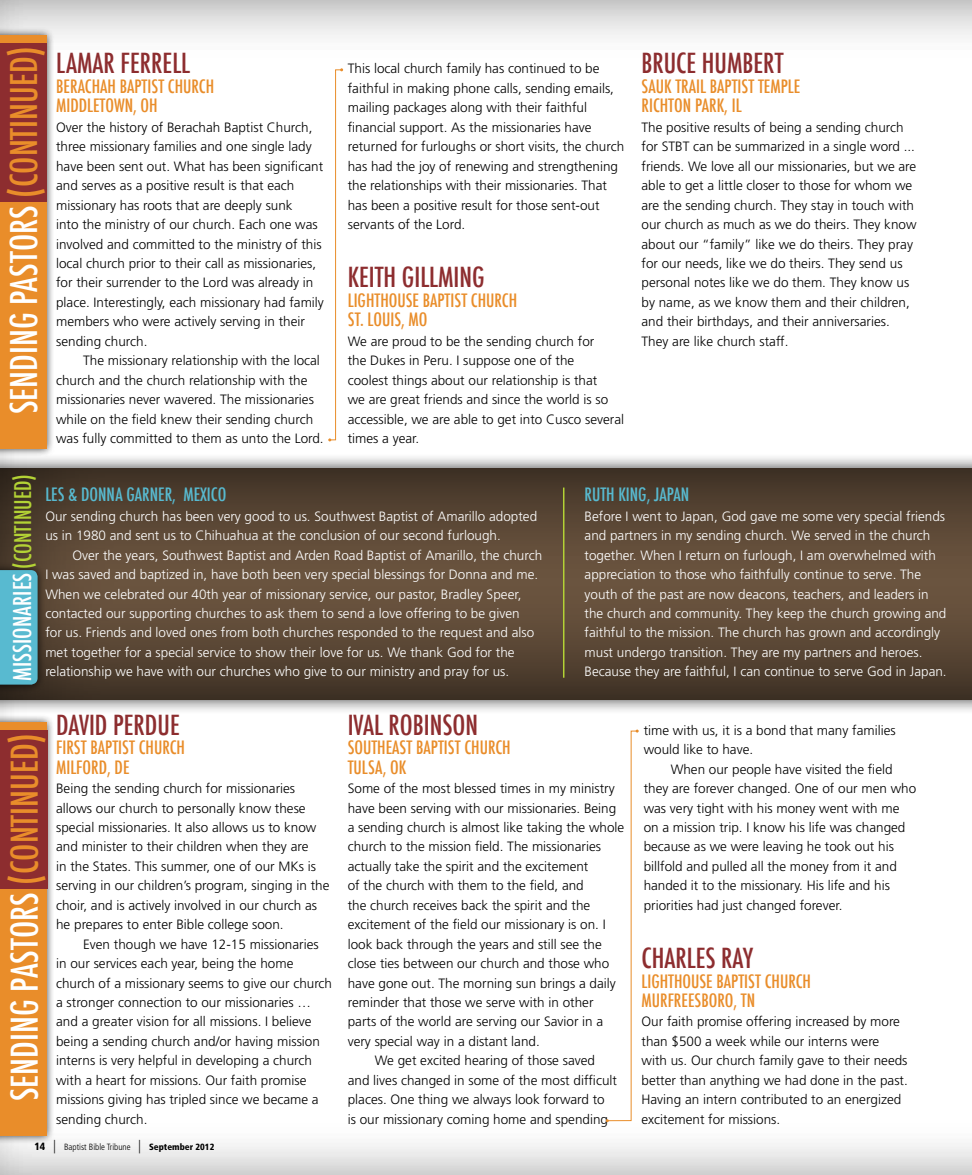
<style>
.page{position:relative;width:972px;height:1175px;background:#fff}
.page>*{position:absolute;margin:0;border:0;box-sizing:border-box;transform-origin:0 0}
.t1{font:500 condensed 36px "Futura";color:#fff}
.t2{font:500 condensed 27px "Futura";color:#8d2d2f}
.t3{font:500 condensed 24px "Futura";color:#fff}
.t4{font:500 condensed 18px/19.5px "Futura";color:#e98d2a}
.t5{font:500 condensed 18px "Futura";color:#58bad0}
.t6{font:300 13.5px/19.5px "Frutiger";color:#000}
.t7{font:300 13.5px/19.5px "Frutiger";color:#fff}
.t8{font:300 condensed 9px "Frutiger";color:#000}
.s1{color:#e98d2a}
.s2{font-size:22.5px;color:#b3d235}
.s3{font-weight:900;font-size:10.5px}
.s4{font-size:13.5px}
.s5{font-weight:900}
</style>
<div class="page">
<div style="left:0;top:0;width:972px;height:1174px;background:#000;opacity:.75"></div>
<div style="left:0;top:27px;width:54px;height:430px;background:#000;opacity:.75"></div>
<div style="left:0;top:35px;width:46px;height:414px;background:#e98d2a"></div>
<div style="left:0;top:43px;width:46px;height:159px;background:#8d2d2f"></div>
<div style="left:0;top:713px;width:55px;height:431px;background:#000;opacity:.75"></div>
<div style="left:0;top:722px;width:47px;height:413px;background:#e98d2a"></div>
<div style="left:0;top:730px;width:47px;height:158px;background:#8d2d2f"></div>
<div style="left:0;top:453px;width:972px;height:262px;background:#000;opacity:.75"></div>
<div style="left:0;top:466px;width:972px;height:234px;background:#000;opacity:.92"></div>
<hr style="left:563px;top:487px;width:1px;height:190px;background:#b3d235">
<svg style="left:606px;top:729px;width:33px;height:393px"></svg>
<svg style="left:328px;top:68px;width:15px;height:373px"></svg>
<div style="left:0;top:562px;width:46px;height:131px;background:#000;opacity:.75"></div>
<div style="left:0;top:570px;width:38px;height:114px;background:#58bad0"></div>
<h1 class="t1" style="left:1px;top:414px;width:369px;rotate:-90deg">SENDING PASTORS <span class="s1">(CONTINUED)</span></h1>
<h2 class="t2" style="left:56px;top:46px;width:136px">LAMAR FERRELL</h2>
<h3 class="t4" style="left:56px;top:77px;width:160px">BERACHAH BAPTIST CHURCH<br>MIDDLETOWN, OH</h3>
<p class="t6" style="left:56px;top:117px;width:269px">Over the history of Berachah Baptist Church, three missionary families and one single lady have been sent out. What has been significant and serves as a positive result is that each missionary has roots that are deeply sunk<br>into the ministry of our church. Each one was involved and committed to the ministry of this local church prior to their call as missionaries, for their surrender to the Lord was already in place. Interestingly, each missionary had family members who were actively serving in their sending church.</p>
<p class="t6" style="left:56px;top:351px;width:269px;text-indent:27px">The missionary relationship with the local church and the church relationship with the missionaries never wavered. The missionaries while on the field knew their sending church was fully committed to them as unto the Lord.</p>
<p class="t6" style="left:348px;top:59px;width:278px">This local church family has continued to be faithful in making phone calls, sending emails, mailing packages along with their faithful financial support. As the missionaries have returned for furloughs or short visits, the church has had the joy of renewing and strengthening the relationships with their missionaries. That has been a positive result for those sent-out servants of the Lord.</p>
<h2 class="t2" style="left:348px;top:260px;width:138px">KEITH GILLMING</h2>
<h3 class="t4" style="left:348px;top:290px;width:171px">LIGHTHOUSE BAPTIST CHURCH<br>ST. LOUIS, MO</h3>
<p class="t6" style="left:348px;top:331px;width:278px">We are proud to be the sending church for<br>the Dukes in Peru. I suppose one of the<br>coolest things about our relationship is that<br>we are great friends and since the world is so accessible, we are able to get into Cusco several times a year.</p>
<h2 class="t2" style="left:642px;top:46px;width:144px">BRUCE HUMBERT</h2>
<h3 class="t4" style="left:642px;top:77px;width:160px">SAUK TRAIL BAPTIST TEMPLE<br>RICHTON PARK, IL</h3>
<p class="t6" style="left:642px;top:117px;width:264px">The positive results of being a sending church for STBT</p>
<p class="t6" style="left:642px;top:137px;width:277px;text-indent:52px">can be summarized in a single word ... friends. We love all our missionaries, but we are able to get a little closer to those for whom we are the sending church. They stay in touch with our church as much as we do theirs. They know about our “family” like we do theirs. They pray for our needs, like we do theirs. They send us personal notes like we do them. They know us by name, as we know them and their children, and their birthdays, and their anniversaries.<br>They are like church staff.</p>
<h3 class="t3" style="left:7px;top:680px;width:208px;rotate:-90deg">MISSIONARIES <span class="s2">(CONTINUED)</span></h3>
<h3 class="t5" style="left:45px;top:483px;width:182px">LES &amp; DONNA GARNER, MEXICO</h3>
<p class="t7" style="left:45px;top:506px;width:493px">Our sending church has been very good to us. Southwest Baptist of Amarillo adopted us in 1980 and sent us to Chihuahua at the conclusion of our second furlough.</p>
<p class="t7" style="left:45px;top:545px;width:498px;text-indent:27px">Over the years, Southwest Baptist and Arden Road Baptist of Amarillo, the church I was saved and baptized in, have both been very special blessings for Donna and me.<br>When we celebrated our 40th year of missionary service, our pastor, Bradley Speer, contacted our supporting churches to ask them to send a love offering to be given<br>for us. Friends and loved ones from both churches responded to the request and also met together for a special service to show their love for us. We thank God for the relationship we have with our churches who give to our ministry and pray for us.</p>
<h2 class="t2" style="left:56px;top:707px;width:125px">DAVID PERDUE</h2>
<h3 class="t4" style="left:56px;top:738px;width:130px">FIRST BAPTIST CHURCH<br>MILFORD, DE</h3>
<p class="t6" style="left:56px;top:778px;width:275px">Being the sending church for missionaries allows our church to personally know these special missionaries. It also allows us to know and minister to their children when they are<br>in the States. This summer, one of our M Ks is serving in our children’s program, singing in the choir, and is actively involved in our church as he prepares to enter Bible college soon.</p>
<p class="t6" style="left:56px;top:934px;width:277px;text-indent:27px">Even though we have 12-15 missionaries in our services each year, being the home church of a missionary seems to give our church a stronger connection to our missionaries … and a greater vision for all missions. I believe being a sending church and/or having mission interns is very helpful in developing a church with a heart for missions. Our faith promise missions giving has tripled since we became a sending church.</p>
<h3 class="t5" style="left:585px;top:483px;width:106px">RUTH KING, JAPAN</h3>
<p class="t7" style="left:585px;top:506px;width:364px">Before I went to Japan, God gave me some very special friends and partners in my sending church. We served in the church together. When I return on furlough, I am overwhelmed with appreciation to those who faithfully continue to serve. The youth of the past are now deacons, teachers, and leaders in the church and community. They keep the church growing and faithful to the mission. The church has grown and accordingly must undergo transition. They are my partners and heroes.<br>Because they are faithful, I can continue to serve God in Japan.</p>
<h2 class="t2" style="left:348px;top:707px;width:132px">IVAL ROBINSON</h2>
<h3 class="t4" style="left:348px;top:738px;width:164px">SOUTHEAST BAPTIST CHURCH<br>TULSA, OK</h3>
<p class="t6" style="left:348px;top:778px;width:269px">Some of the most blessed times in my ministry</p>
<p class="t6" style="left:348px;top:798px;width:270px">have been serving with our missionaries. Being</p>
<p class="t6" style="left:348px;top:817px;width:278px">a sending church is almost like taking the whole</p>
<p class="t6" style="left:348px;top:837px;width:255px">church to the mission field. The missionaries</p>
<p class="t6" style="left:348px;top:856px;width:242px">actually take the spirit and the excitement</p>
<p class="t6" style="left:348px;top:875px;width:238px">of the church with them to the field, and</p>
<p class="t6" style="left:348px;top:895px;width:244px">the church receives back the spirit and the</p>
<p class="t6" style="left:348px;top:914px;width:260px">excitement of the field our missionary is on. I</p>
<p class="t6" style="left:348px;top:934px;width:256px">look back through the years and still see the</p>
<p class="t6" style="left:348px;top:953px;width:263px">close ties between our church and those who</p>
<p class="t6" style="left:348px;top:973px;width:270px">have gone out. The morning sun brings a daily</p>
<p class="t6" style="left:348px;top:992px;width:247px">reminder that those we serve with in other</p>
<p class="t6" style="left:348px;top:1012px;width:257px">parts of the world are serving our Savior in a</p>
<p class="t6" style="left:348px;top:1031px;width:194px">very special way in a distant land.</p>
<p class="t6" style="left:375px;top:1050px;width:222px">We get excited hearing of those saved</p>
<p class="t6" style="left:348px;top:1070px;width:271px">and lives changed in some of the most difficult</p>
<p class="t6" style="left:348px;top:1089px;width:259px">places. One thing we always look forward to</p>
<p class="t6" style="left:348px;top:1109px;width:262px">is our missionary coming home and spending</p>
<p class="t6" style="left:644px;top:720px;width:254px">time with us, it is a bond that many families would like to have.</p>
<p class="t6" style="left:644px;top:759px;width:274px;text-indent:27px">When our people have visited the field they are forever changed. One of our men who was very tight with his money went with me on a mission trip. I know his life was changed because as we were leaving he took out his billfold and pulled all the money from it and handed it to the missionary. His life and his priorities had just changed forever.</p>
<h1 class="t1" style="left:1px;top:1101px;width:369px;rotate:-90deg">SENDING PASTORS <span class="s1">(CONTINUED)</span></h1>
<h2 class="t2" style="left:642px;top:940px;width:113px">CHARLES RAY</h2>
<h3 class="t4" style="left:642px;top:971px;width:171px">LIGHTHOUSE BAPTIST CHURCH<br>MURFREESBORO, TN</h3>
<p class="t6" style="left:642px;top:1012px;width:268px">Our faith promise offering increased by more than $500 a week while our interns were with us. Our church family gave to their needs better than anything we had done in the past.<br>Having an intern contributed to an energized excitement for missions.</p>
<p class="t8" style="left:34px;top:1142px;width:181px"><span class="s3">14</span> <span class="s4">|</span> Baptist Bible Tribune <span class="s4">|</span> <span class="s5">September 2012</span></p>
</div>
